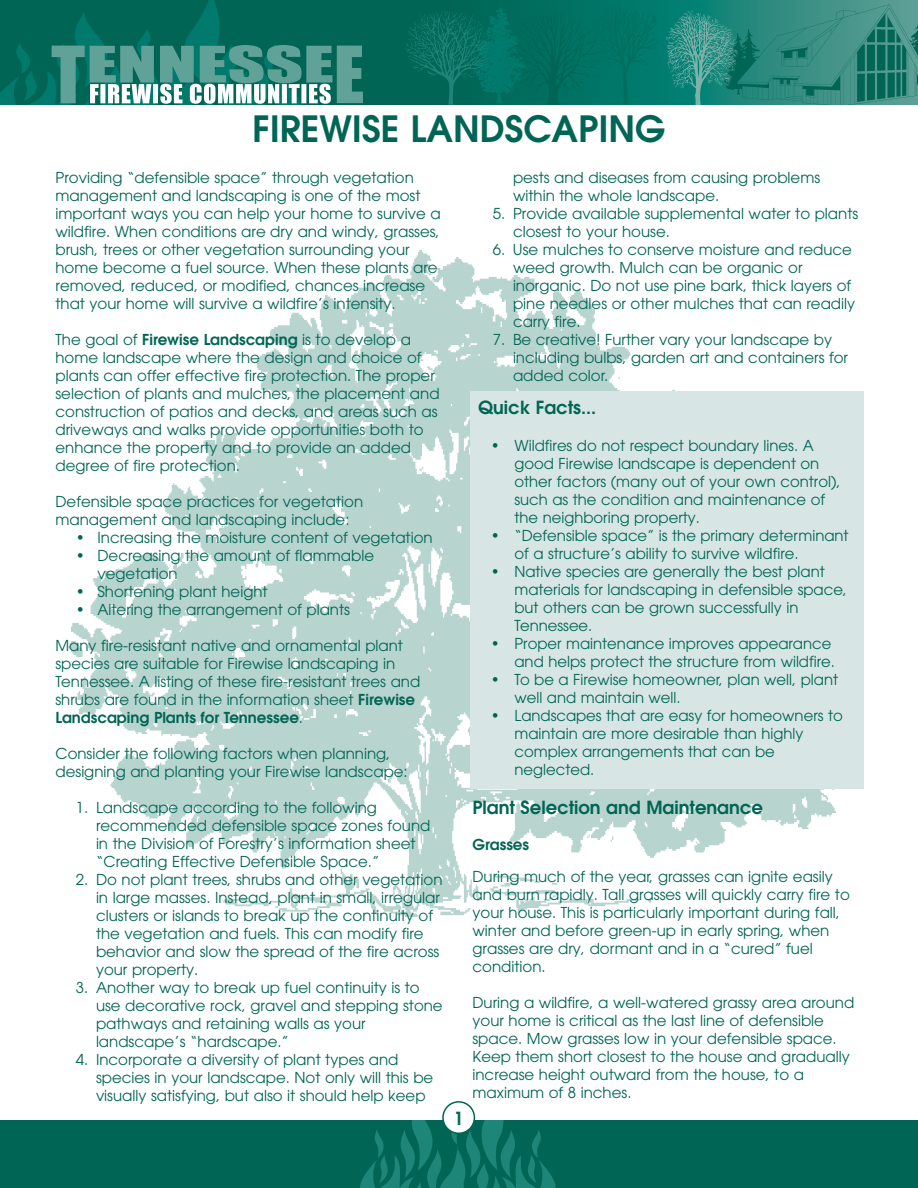
<style>
.page{position:relative;width:918px;height:1188px;background:#fff}
.page>*{position:absolute;margin:0;border:0;box-sizing:border-box;transform-origin:0 0}
.t1{font:600 36px "Avant Garde";color:#006554}
.t2{font:600 18px "Avant Garde";color:#006554}
.t3{font:15px/18px "Avant Garde";color:#006554}
.t4{font:600 15px "Avant Garde";color:#006554}
.s1{font-weight:600}
</style>
<div class="page">
<img style="left:68px;top:251px;width:768px;height:665px">
<div style="left:470px;top:391px;width:394px;height:398px;background:#d7e6e4"></div>
<div style="left:0;top:1120px;width:918px;height:68px;background:#006554"></div>
<img style="left:361px;top:1120px;width:194px;height:68px">
<svg style="left:446px;top:0;width:472px;height:104px;background:#117d6f"></svg>
<img style="left:724px;top:5px;width:194px;height:99px">
<div style="left:0;top:0;width:446px;height:104px;background:#006554"></div>
<img style="left:0;top:0;width:275px;height:104px">
<img style="left:666px;top:11px;width:72px;height:93px">
<img style="left:590px;top:4px;width:71px;height:100px">
<img style="left:475px;top:7px;width:51px;height:97px">
<img style="left:406px;top:10px;width:83px;height:94px">
<svg style="left:52px;top:45px;width:311px;height:59px"></svg>
<img style="left:506px;top:9px;width:96px;height:95px">
<svg style="left:442px;top:1101px;width:33px;height:33px"></svg>
<h1 class="t1" style="left:253px;top:115px;width:414px">FIREWISE LANDSCAPING</h1>
<p class="t3" style="left:56px;top:170px;width:387px">Providing “defensible space” through vegetation management and landscaping is one of the most important ways you can help your home to survive a wildfire. When conditions are dry and windy, grasses, brush, trees or other vegetation surrounding your home become a fuel source. When these plants are removed, reduced, or modified, chances increase that your home will survive a wildfire’s intensity.</p>
<p class="t3" style="left:56px;top:332px;width:386px">The goal of <span class="s1">Firewise Landscaping</span> is to develop a home landscape where the design and choice of plants can offer effective fire protection. The proper selection of plants and mulches, the placement and construction of patios and decks, and areas such as driveways and walks provide opportunities both to enhance the property and to provide an added degree of fire protection.</p>
<p class="t3" style="left:56px;top:494px;width:309px">Defensible space practices for vegetation management and landscaping include:</p>
<p class="t3" style="left:76px;top:530px;width:358px">• Increasing the moisture content of vegetation</p>
<p class="t3" style="left:97px;top:548px;width:278px;text-indent:-22px">• Decreasing the amount of flammable vegetation</p>
<p class="t3" style="left:76px;top:584px;width:193px">• Shortening plant height</p>
<p class="t3" style="left:76px;top:602px;width:276px">• Altering the arrangement of plants</p>
<p class="t3" style="left:56px;top:638px;width:366px">Many fire-resistant native and ornamental plant species are suitable for Firewise landscaping in Tennessee. A listing of these fire-resistant trees and shrubs are found in the information sheet <span class="s1">Firewise Landscaping Plants for Tennessee</span>.</p>
<p class="t3" style="left:56px;top:746px;width:354px">Consider the following factors when planning, designing and planting your Firewise landscape:</p>
<p class="t3" style="left:96px;top:800px;width:336px;text-indent:-20px">1. Landscape according to the following recommended defensible space zones found in the Division of Forestry’s information sheet “Creating Effective Defensible Space.”</p>
<p class="t3" style="left:96px;top:872px;width:348px;text-indent:-20px">2. Do not plant trees, shrubs and other vegetation in large masses. Instead, plant in small, irregular clusters or islands to break up the continuity of the vegetation and fuels. This can modify fire behavior and slow the spread of the fire across your property.</p>
<p class="t3" style="left:96px;top:980px;width:348px;text-indent:-20px">3. Another way to break up fuel continuity is to use decorative rock, gravel and stepping stone pathways and retaining walls as your landscape’s “hardscape.”</p>
<p class="t3" style="left:96px;top:1052px;width:339px;text-indent:-20px">4. Incorporate a diversity of plant types and species in your landscape. Not only will this be visually satisfying, but also it should help keep</p>
<p class="t2" style="left:454px;top:1111px;width:12px">1</p>
<p class="t3" style="left:513px;top:170px;width:309px">pests and diseases from causing problems within the whole landscape.</p>
<p class="t3" style="left:513px;top:206px;width:347px;text-indent:-20px">5. Provide available supplemental water to plants closest to your house.</p>
<p class="t3" style="left:513px;top:242px;width:344px;text-indent:-20px">6. Use mulches to conserve moisture and reduce weed growth. Mulch can be organic or inorganic. Do not use pine bark, thick layers of pine needles or other mulches that can readily carry fire.</p>
<p class="t3" style="left:513px;top:332px;width:337px;text-indent:-20px">7. Be creative! Further vary your landscape by including bulbs, garden art and containers for added color.</p>
<p class="t2" style="left:478px;top:401px;width:120px">Quick Facts...</p>
<p class="t3" style="left:514px;top:438px;width:328px;text-indent:-24px">• Wildfires do not respect boundary lines. A good Firewise landscape is dependent on other factors (many out of your own control), such as the condition and maintenance of the neighboring property.</p>
<p class="t3" style="left:514px;top:528px;width:336px;text-indent:-24px">• “Defensible space” is the primary determinant of a structure’s ability to survive wildfire.</p>
<p class="t3" style="left:514px;top:564px;width:334px;text-indent:-24px">• Native species are generally the best plant materials for landscaping in defensible space, but others can be grown successfully in Tennessee.</p>
<p class="t3" style="left:491px;top:636px;width:346px;text-align:right">• Proper maintenance improves appearance and helps protect the structure from wildfire.</p>
<p class="t3" style="left:514px;top:672px;width:325px;text-indent:-24px">• To be a Firewise homeowner, plan well, plant well and maintain well.</p>
<p class="t3" style="left:514px;top:708px;width:330px;text-indent:-24px">• Landscapes that are easy for homeowners to maintain are more desirable than highly complex arrangements that can be neglected.</p>
<p class="t2" style="left:472px;top:800px;width:292px">Plant Selection and Maintenance</p>
<p class="t4" style="left:472px;top:839px;width:58px">Grasses</p>
<p class="t3" style="left:472px;top:869px;width:379px">During much of the year, grasses can ignite easily and burn rapidly. Tall grasses will quickly carry fire to your house. This is particularly important during fall, winter and before green-up in early spring, when grasses are dry, dormant and in a “cured” fuel condition.</p>
<p class="t3" style="left:472px;top:995px;width:383px">During a wildfire, a well-watered grassy area around your home is critical as the last line of defensible space. Mow grasses low in your defensible space.<br>Keep them short closest to the house and gradually increase height outward from the house, to a maximum of 8 inches.</p>
</div>
